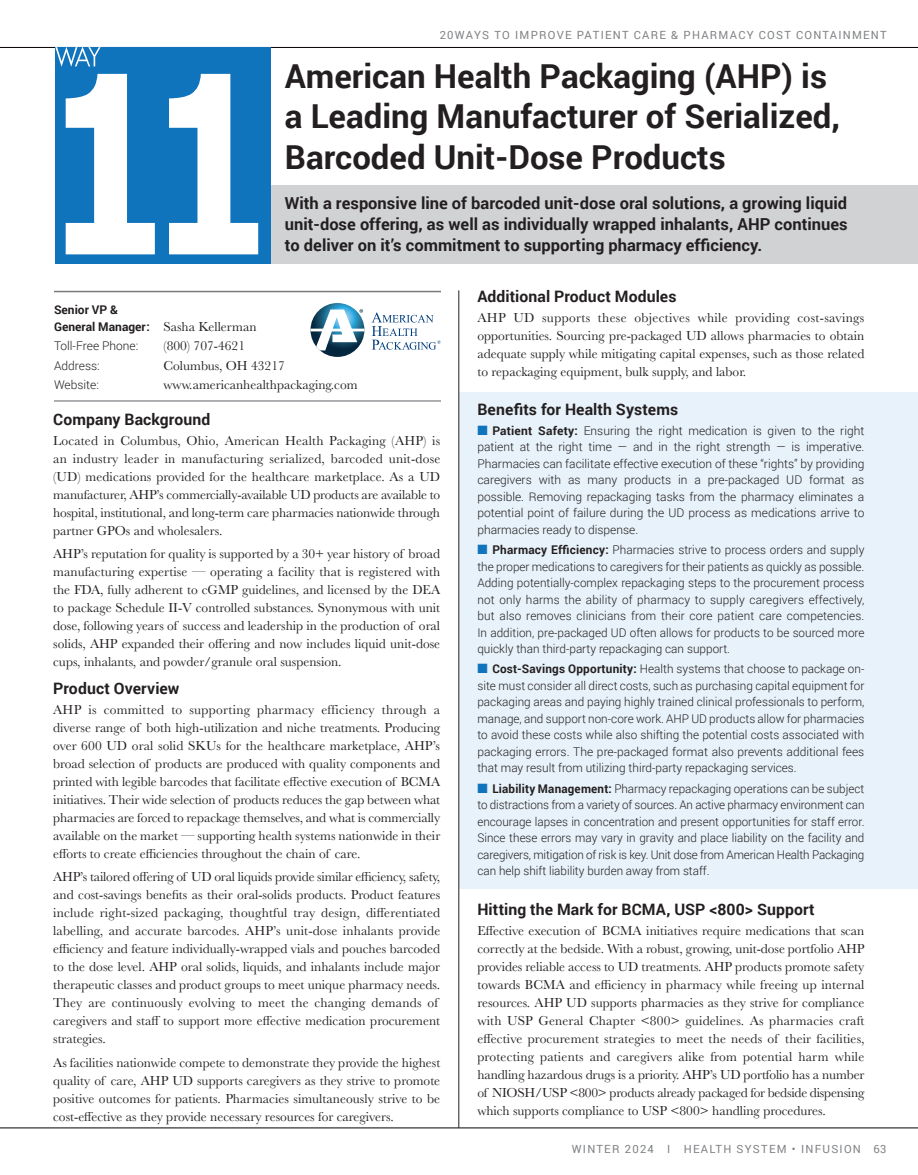
<style>
.page{position:relative;width:918px;height:1175px;background:#fff}
.page>*{position:absolute;margin:0;border:0;box-sizing:border-box;transform-origin:0 0}
.t1{font:700 33px/40.5px "Roboto";color:#231f20}
.t2{font:700 16.5px/21px "Roboto";color:#231f20;text-align:justify}
.t3{font:700 15.75px "Roboto";letter-spacing:.005em;color:#231f20}
.t4{font:13.5px/18px "Baskerville";color:#231f20;text-align:justify}
.t5{font:300 12px/16.5px "Roboto";color:#231f20;text-align:justify}
.t6{font:700 12px/16.5px "Roboto";color:#231f20}
.t7{font:11.25px "Roboto";letter-spacing:.11em;color:#808285}
.s1{font-family:"Baskerville";font-weight:400;font-size:13.5px}
.s2{color:#1074bc}
.s3{font-weight:700}
</style>
<div class="page">
<hr style="left:0;top:1127px;width:918px;height:1px;background:#080302">
<hr style="left:0;top:47px;width:918px;height:1px;background:#080302">
<hr style="left:54px;top:291px;width:387px;height:1px;background:#7d7a7a">
<div style="left:459px;top:392px;width:459px;height:496px;background:#e8f2fa"></div>
<div style="left:56px;top:185px;width:862px;height:78px;background:#d1d2d4"></div>
<svg style="left:372px;top:312px;width:69px;height:38px"></svg>
<svg style="left:311px;top:303px;width:53px;height:54px"></svg>
<svg style="left:311px;top:309px;width:53px;height:41px"></svg>
<hr style="left:54px;top:400px;width:387px;height:2px;background:#939598">
<div style="left:55px;top:47px;width:216px;height:216px;background:#1074bc"></div>
<svg style="left:66px;top:74px;width:89px;height:180px"></svg>
<svg style="left:169px;top:74px;width:89px;height:180px"></svg>
<svg style="left:55px;top:47px;width:46px;height:20px"></svg>
<hr style="left:459px;top:290px;width:1px;height:837px;background:#231f20">
<p class="t7" style="left:440px;top:27px;width:448px">20WAYS TO IMPROVE PATIENT CARE &amp; PHARMACY COST CONTAINMENT</p>
<h1 class="t1" style="left:285px;top:54px;width:557px">American Health Packaging (AHP) is a Leading Manufacturer of Serialized,<br>Barcoded Unit-Dose Products</h1>
<p class="t2" style="left:285px;top:192px;width:564px">With a responsive line of barcoded unit-dose oral solutions, a growing liquid unit-dose offering, as well as individually wrapped inhalants, AHP continues to deliver on it’s commitment to supporting pharmacy efficiency.</p>
<p class="t6" style="left:54px;top:301px;width:204px">Senior VP &amp;<br>General Manager: <span class="s1">Sasha Kellerman</span></p>
<p class="t5" style="left:54px;top:337px;width:86px">Toll-Free Phone:</p>
<p class="t4" style="left:164px;top:337px;width:83px">(800) 707-4621</p>
<p class="t5" style="left:54px;top:357px;width:47px">Address:</p>
<p class="t4" style="left:163px;top:356px;width:123px">Columbus, OH 43217</p>
<p class="t5" style="left:54px;top:376px;width:46px">Website:</p>
<p class="t4" style="left:164px;top:376px;width:196px">www.americanhealthpackaging.com</p>
<p class="t3" style="left:53px;top:408px;width:159px">Company Background</p>
<p class="t4" style="left:53px;top:431px;width:389px">Located in Columbus, Ohio, American Health Packaging (AHP) is an industry leader in manufacturing serialized, barcoded unit-dose (UD) medications provided for the healthcare marketplace. As a UD manufacturer, AHP’s commercially-available UD products are available to hospital, institutional, and long-term care pharmacies nationwide through partner GPOs and wholesalers.</p>
<p class="t4" style="left:53px;top:545px;width:389px">AHP’s reputation for quality is supported by a 30+ year history of broad manufacturing expertise — operating a facility that is registered with the FDA, fully adherent to cGMP guidelines, and licensed by the DEA to package Schedule II-V controlled substances. Synonymous with unit dose, following years of success and leadership in the production of oral solids, AHP expanded their offering and now includes liquid unit-dose cups, inhalants, and powder/granule oral suspension.</p>
<p class="t3" style="left:53px;top:677px;width:128px">Product Overview</p>
<p class="t4" style="left:53px;top:700px;width:389px">AHP is committed to supporting pharmacy efficiency through a diverse range of both high-utilization and niche treatments. Producing over 600 UD oral solid SKUs for the healthcare marketplace, AHP’s broad selection of products are produced with quality components and printed with legible barcodes that facilitate effective execution of BCMA initiatives. Their wide selection of products reduces the gap between what pharmacies are forced to repackage themselves, and what is commercially available on the market — supporting health systems nationwide in their efforts to create efficiencies throughout the chain of care.</p>
<p class="t4" style="left:53px;top:868px;width:389px;text-align:left">AHP’s tailored offering of UD oral liquids provide similar efficiency, safety, and cost-savings benefits as their oral-solids products. Product features include right-sized packaging, thoughtful tray design, differentiated labelling, and accurate barcodes. AHP’s unit-dose inhalants provide efficiency and feature individually-wrapped vials and pouches barcoded to the dose level. AHP oral solids, liquids, and inhalants include major therapeutic classes and product groups to meet unique pharmacy needs.<br>They are continuously evolving to meet the changing demands of caregivers and staff to support more effective medication procurement strategies.</p>
<p class="t4" style="left:53px;top:1053px;width:389px">As facilities nationwide compete to demonstrate they provide the highest quality of care, AHP UD supports caregivers as they strive to promote positive outcomes for patients. Pharmacies simultaneously strive to be cost-effective as they provide necessary resources for caregivers.</p>
<p class="t3" style="left:477px;top:285px;width:201px">Additional Product Modules</p>
<p class="t4" style="left:477px;top:308px;width:389px">AHP UD supports these objectives while providing cost-savings opportunities. Sourcing pre-packaged UD allows pharmacies to obtain adequate supply while mitigating capital expenses, such as those related to repackaging equipment, bulk supply, and labor.</p>
<p class="t3" style="left:477px;top:399px;width:202px">Benefits for Health Systems</p>
<p class="t5" style="left:477px;top:422px;width:389px"><span class="s2">■</span> <span class="s3">Patient Safety:</span> Ensuring the right medication is given to the right patient at the right time — and in the right strength — is imperative.<br>Pharmacies can facilitate effective execution of these “rights” by providing caregivers with as many products in a pre-packaged UD format as possible. Removing repackaging tasks from the pharmacy eliminates a potential point of failure during the UD process as medications arrive to pharmacies ready to dispense.</p>
<p class="t5" style="left:477px;top:541px;width:389px"><span class="s2">■</span> <span class="s3">Pharmacy Efficiency:</span> Pharmacies strive to process orders and supply the proper medications to caregivers for their patients as quickly as possible.<br>Adding potentially-complex repackaging steps to the procurement process not only harms the ability of pharmacy to supply caregivers effectively, but also removes clinicians from their core patient care competencies.<br>In addition, pre-packaged UD often allows for products to be sourced more quickly than third-party repackaging can support.</p>
<p class="t5" style="left:477px;top:660px;width:389px"><span class="s2">■</span> <span class="s3">Cost-Savings Opportunity:</span> Health systems that choose to package on&shy;site must consider all direct costs, such as purchasing capital equipment for packaging areas and paying highly trained clinical professionals to perform, manage, and support non-core work. AHP UD products allow for pharmacies to avoid these costs while also shifting the potential costs associated with packaging errors. The pre-packaged format also prevents additional fees that may result from utilizing third-party repackaging services.</p>
<p class="t5" style="left:477px;top:779px;width:389px"><span class="s2">■</span> <span class="s3">Liability Management:</span> Pharmacy repackaging operations can be subject to distractions from a variety of sources. An active pharmacy environment can encourage lapses in concentration and present opportunities for staff error.<br>Since these errors may vary in gravity and place liability on the facility and caregivers, mitigation of risk is key. Unit dose from American Health Packaging can help shift liability burden away from staff.</p>
<p class="t3" style="left:477px;top:898px;width:339px">Hitting the Mark for BCMA, USP &lt;800&gt; Support</p>
<p class="t4" style="left:477px;top:921px;width:389px">Effective execution of BCMA initiatives require medications that scan correctly at the bedside. With a robust, growing, unit-dose portfolio AHP provides reliable access to UD treatments. AHP products promote safety towards BCMA and efficiency in pharmacy while freeing up internal resources. AHP UD supports pharmacies as they strive for compliance with USP General Chapter &lt;800&gt; guidelines. As pharmacies craft effective procurement strategies to meet the needs of their facilities, protecting patients and caregivers alike from potential harm while handling hazardous drugs is a priority. AHP’s UD portfolio has a number of NIOSH/USP &lt;800&gt; products already packaged for bedside dispensing which supports compliance to USP &lt;800&gt; handling procedures.</p>
<p class="t7" style="left:572px;top:1141px;width:291px">WINTER 2024 I HEALTH SYSTEM • INFUSION</p>
<p class="t7" style="left:874px;top:1141px;width:15px">63</p>
</div>
